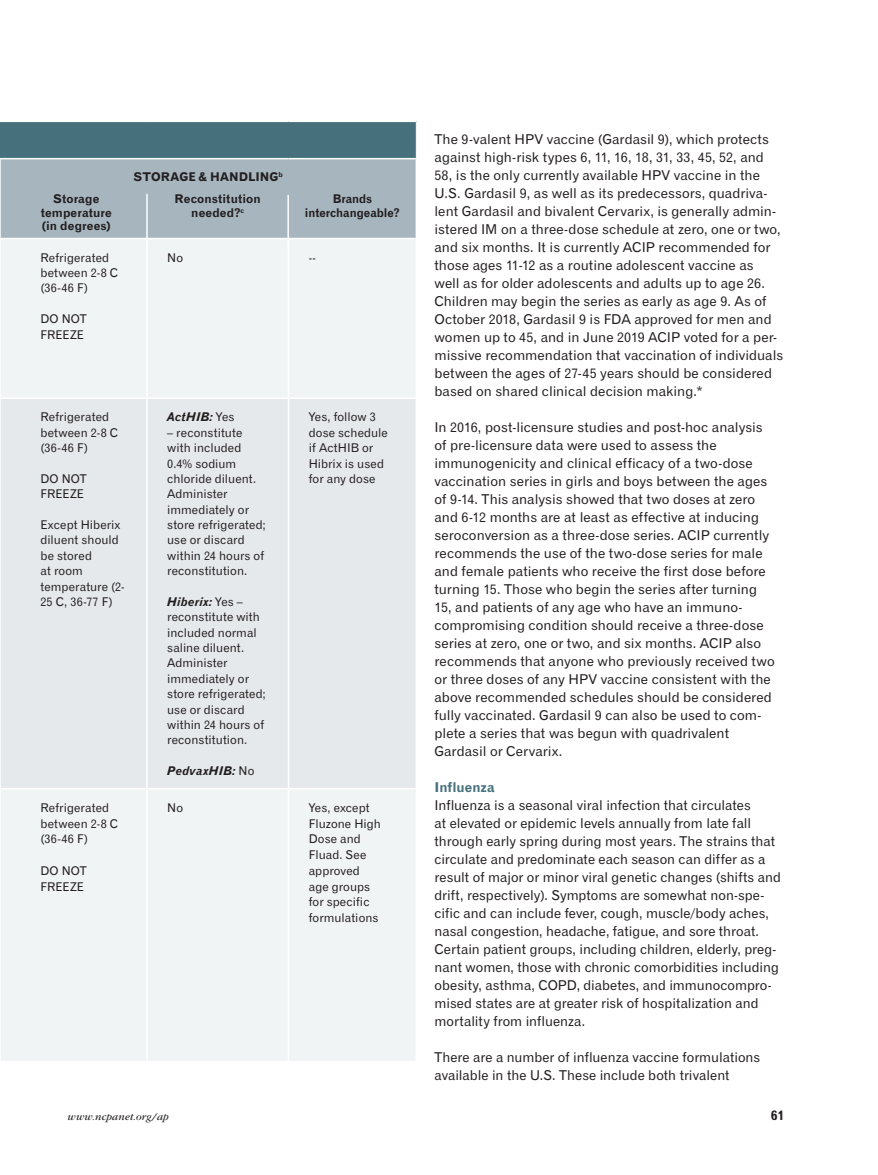
<style>
.page{position:relative;width:878px;height:1175px;background:#fff}
.page>*{position:absolute;margin:0;border:0;box-sizing:border-box;transform-origin:0 0}
.t1{font:13.5px/18px "Gothic 720 BT Roman B";color:#231f20}
.t2{font:13.5px "Gothic 720 BT Bold B";color:#46717c}
.t3{font:13.5px "Gothic 720 BT Bold B";color:#231f20}
.t4{font:12px/15.3px "Gothic 720 BT Roman B";letter-spacing:.005em;color:#231f20}
.t5{font:12px/13.5px "Gothic 720 BT Bold B";letter-spacing:.005em;color:#231f20;text-align:center}
.t6{font:12px "Gothic 720 BT Bold Italic B";letter-spacing:.005em;color:#231f20}
.t7{font:12px/13.5px "Gothic 720 BT Bold B";letter-spacing:.005em;color:#231f20;text-align:center;scale:.96 1}
.t8{font:italic 10.5px "Garamond";letter-spacing:.02em;color:#231f20}
.s1{font-family:"Gothic 720 BT Roman B"}
</style>
<div class="page">
<div style="left:1px;top:239px;width:414px;height:821px;background:#f1f4f5"></div>
<div style="left:1px;top:399px;width:414px;height:389px;background:#e6e9ec"></div>
<hr style="left:146px;top:239px;width:2px;height:158px;background:#fff">
<hr style="left:288px;top:239px;width:1px;height:158px;background:#fff">
<hr style="left:0;top:397px;width:147px;height:2px;background:#fff">
<hr style="left:147px;top:397px;width:141px;height:2px;background:#fff">
<hr style="left:146px;top:399px;width:2px;height:389px;background:#fff">
<hr style="left:288px;top:397px;width:129px;height:2px;background:#fff">
<hr style="left:288px;top:399px;width:1px;height:389px;background:#fff">
<hr style="left:0;top:788px;width:147px;height:1px;background:#fff">
<hr style="left:147px;top:788px;width:141px;height:1px;background:#fff">
<hr style="left:146px;top:789px;width:2px;height:271px;background:#fff">
<hr style="left:288px;top:788px;width:129px;height:1px;background:#fff">
<hr style="left:288px;top:789px;width:1px;height:271px;background:#fff">
<svg style="left:0;top:121px;width:417px;height:117px;background:#8ba2ab"></svg>
<hr style="left:146px;top:194px;width:2px;height:53px;background:#fff">
<hr style="left:287px;top:195px;width:2px;height:52px;background:#fff">
<p class="t5" style="left:133px;top:170px;width:151px">STORAGE &amp; HANDLING<sup>b</sup></p>
<p class="t5" style="left:41px;top:192px;width:73px">Storage temperature (in degrees)</p>
<p class="t5" style="left:175px;top:192px;width:88px">Reconstitution needed?<sup>c</sup></p>
<p class="t7" style="left:305px;top:192px;width:100px">Brands interchangeable?</p>
<p class="t4" style="left:40px;top:250px;width:79px">Refrigerated between 2-8 C (36-46 F)</p>
<p class="t4" style="left:40px;top:311px;width:48px">DO NOT<br>FREEZE</p>
<p class="t4" style="left:40px;top:409px;width:79px">Refrigerated between 2-8 C (36-46 F)</p>
<p class="t4" style="left:40px;top:471px;width:48px">DO NOT<br>FREEZE</p>
<p class="t4" style="left:40px;top:517px;width:86px">Except Hiberix diluent should be stored<br>at room temperature (2-<br>25 C, 36-77 F)</p>
<p class="t4" style="left:40px;top:799px;width:79px;line-height:15.8px">Refrigerated between 2-8 C (36-46 F)</p>
<p class="t4" style="left:40px;top:862px;width:48px;line-height:15.8px">DO NOT<br>FREEZE</p>
<p class="t4" style="left:167px;top:250px;width:17px">No</p>
<p class="t4" style="left:309px;top:250px;width:9px">--</p>
<p class="t6" style="left:167px;top:409px;width:69px">ActHIB: <span class="s1">Yes</span></p>
<p class="t4" style="left:167px;top:425px;width:100px">– reconstitute with included<br>0.4% sodium chloride diluent.<br>Administer immediately or store refrigerated; use or discard within 24 hours of reconstitution.</p>
<p class="t6" style="left:167px;top:594px;width:77px">Hiberix: <span class="s1">Yes –</span></p>
<p class="t4" style="left:167px;top:609px;width:100px">reconstitute with included normal saline diluent.<br>Administer immediately or store refrigerated; use or discard within 24 hours of reconstitution.</p>
<p class="t6" style="left:167px;top:763px;width:89px">PedvaxHIB: <span class="s1">No</span></p>
<p class="t4" style="left:309px;top:409px;width:81px">Yes, follow 3 dose schedule if ActHIB or<br>Hibrix is used for any dose</p>
<p class="t4" style="left:167px;top:799px;width:17px">No</p>
<p class="t4" style="left:309px;top:799px;width:74px;line-height:15.8px">Yes, except<br>Fluzone High<br>Dose and<br>Fluad. See approved age groups for specific formulations</p>
<p class="t1" style="left:434px;top:130px;width:350px">The 9-valent HPV vaccine (Gardasil 9), which protects against high-risk types 6, 11, 16, 18, 31, 33, 45, 52, and 58, is the only currently available HPV vaccine in the U.S. Gardasil 9, as well as its predecessors, quadriva&shy;lent Gardasil and bivalent Cervarix, is generally admin&shy;istered IM on a three-dose schedule at zero, one or two, and six months. It is currently ACIP recommended for those ages 11-12 as a routine adolescent vaccine as<br>well as for older adolescents and adults up to age 26.<br>Children may begin the series as early as age 9. As of October 2018, Gardasil 9 is FDA approved for men and women up to 45, and in June 2019 ACIP voted for a per&shy;missive recommendation that vaccination of individuals between the ages of 27-45 years should be considered based on shared clinical decision making.*</p>
<p class="t1" style="left:434px;top:418px;width:342px">In 2016, post-licensure studies and post-hoc analysis of pre-licensure data were used to assess the immunogenicity and clinical efficacy of a two-dose vaccination series in girls and boys between the ages of 9-14. This analysis showed that two doses at zero and 6-12 months are at least as effective at inducing seroconversion as a three-dose series. ACIP currently recommends the use of the two-dose series for male and female patients who receive the first dose before turning 15. Those who begin the series after turning 15, and patients of any age who have an immuno&shy;compromising condition should receive a three-dose series at zero, one or two, and six months. ACIP also recommends that anyone who previously received two or three doses of any HPV vaccine consistent with the above recommended schedules should be considered fully vaccinated. Gardasil 9 can also be used to com&shy;plete a series that was begun with quadrivalent Gardasil or Cervarix.</p>
<p class="t2" style="left:434px;top:779px;width:62px">Influenza</p>
<p class="t1" style="left:434px;top:796px;width:348px">Influenza is a seasonal viral infection that circulates<br>at elevated or epidemic levels annually from late fall through early spring during most years. The strains that circulate and predominate each season can differ as a result of major or minor viral genetic changes (shifts and drift, respectively). Symptoms are somewhat non-spe&shy;cific and can include fever, cough, muscle/body aches, nasal congestion, headache, fatigue, and sore throat.<br>Certain patient groups, including children, elderly, preg&shy;nant women, those with chronic comorbidities including obesity, asthma, COPD, diabetes, and immunocompro&shy;mised states are at greater risk of hospitalization and mortality from influenza.</p>
<p class="t1" style="left:434px;top:1048px;width:327px">There are a number of influenza vaccine formulations available in the U.S. These include both trivalent</p>
<p class="t8" style="left:68px;top:1111px;width:103px">www.ncpanet.org/ap</p>
<p class="t3" style="left:770px;top:1107px;width:15px">61</p>
</div>
